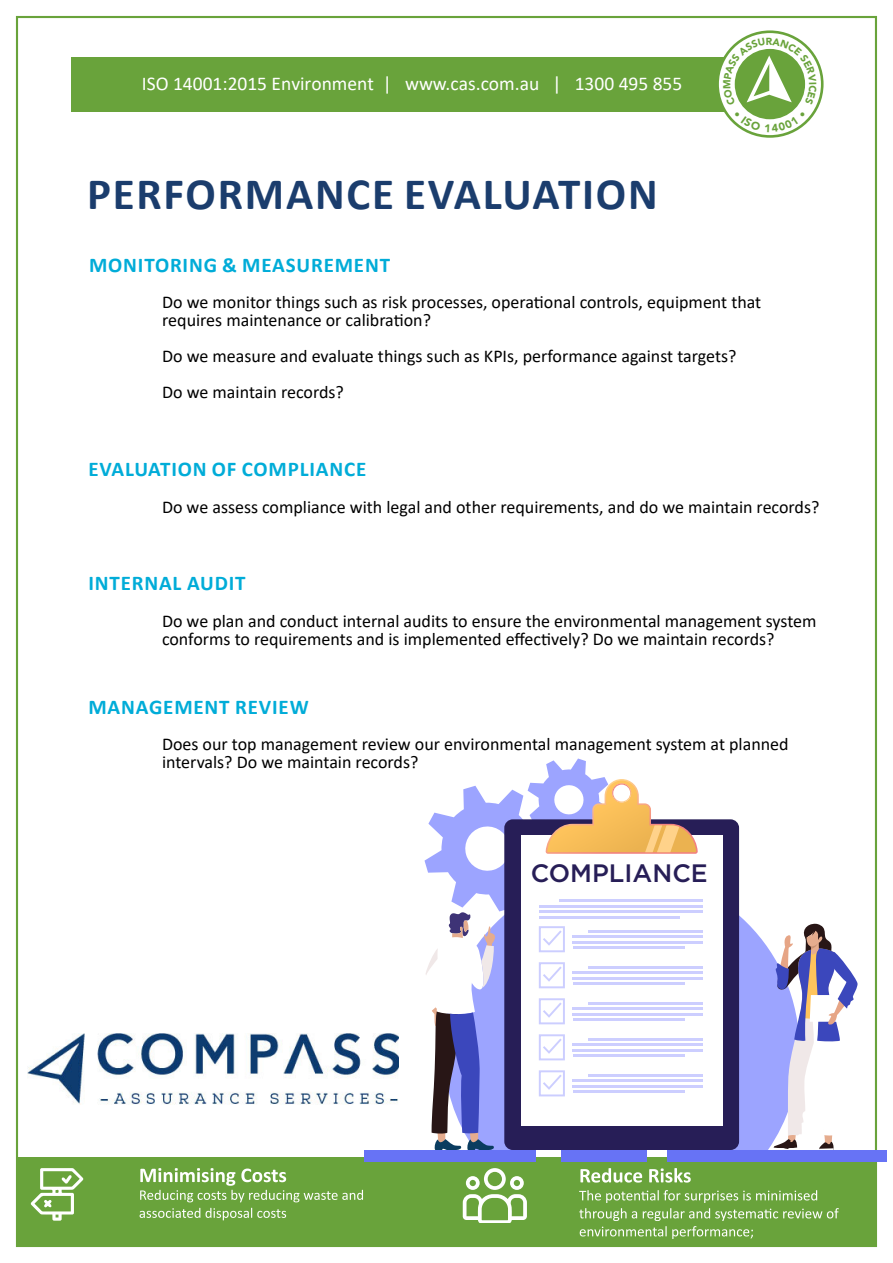
<style>
.page{position:relative;width:893px;height:1263px;background:#fff}
.page>*{position:absolute;margin:0;border:0;box-sizing:border-box;transform-origin:0 0}
.t1{font:700 45px "Calibri";letter-spacing:.04em;color:#1b3d6d}
.t2{font:500 25.2px "Gotham";color:#271e57}
.t3{font:700 21px "Calibri";letter-spacing:.04em;color:#00acd8}
.t4{font:19.5px "Calibri";color:#fff}
.t5{font:18px/18px "Calibri";color:#000}
.t6{font:900 10.2px "Avenir LT Std";color:#69a33b}
</style>
<div class="page">
<div style="left:17px;top:1158px;width:859px;height:89px;background:#69a33b"></div>
<div style="left:71px;top:57px;width:666px;height:54px;background:#69a33b"></div>
<svg style="left:718px;top:32px;width:104px;height:104px"></svg>
<div style="left:716px;top:30px;width:107px;height:108px;border:3px solid #69a33b;border-radius:50%"></div>
<img style="left:27px;top:1034px;width:371px;height:71px">
<svg style="left:733px;top:871px;width:41px;height:279px;fill:#9ca4ff"></svg>
<div style="left:504px;top:819px;width:235px;height:331px;background:#271e57;border-radius:9px"></div>
<div style="left:521px;top:836px;width:201px;height:290px;background:#fff"></div>
<hr style="left:559px;top:900px;width:144px;height:2px;background:#ccceff">
<svg style="left:774px;top:923px;width:84px;height:227px"></svg>
<hr style="left:540px;top:905px;width:163px;height:2px;background:#ccceff">
<hr style="left:540px;top:911px;width:163px;height:2px;background:#ccceff">
<hr style="left:588px;top:930px;width:115px;height:2px;background:#ccceff">
<hr style="left:572px;top:936px;width:131px;height:2px;background:#ccceff">
<hr style="left:572px;top:941px;width:131px;height:2px;background:#ccceff">
<svg style="left:424px;top:758px;width:274px;height:393px"></svg>
<hr style="left:588px;top:966px;width:115px;height:2px;background:#ccceff">
<hr style="left:588px;top:1002px;width:115px;height:2px;background:#ccceff">
<hr style="left:588px;top:1038px;width:115px;height:2px;background:#ccceff">
<hr style="left:588px;top:1074px;width:115px;height:2px;background:#ccceff">
<hr style="left:572px;top:972px;width:131px;height:2px;background:#ccceff">
<hr style="left:572px;top:1008px;width:131px;height:2px;background:#ccceff">
<hr style="left:572px;top:1044px;width:131px;height:2px;background:#ccceff">
<hr style="left:572px;top:1080px;width:131px;height:2px;background:#ccceff">
<hr style="left:572px;top:977px;width:131px;height:2px;background:#ccceff">
<hr style="left:572px;top:1013px;width:131px;height:2px;background:#ccceff">
<hr style="left:572px;top:1049px;width:131px;height:2px;background:#ccceff">
<hr style="left:572px;top:1085px;width:131px;height:2px;background:#ccceff">
<hr style="left:572px;top:983px;width:112px;height:2px;background:#ccceff">
<hr style="left:572px;top:1019px;width:112px;height:2px;background:#ccceff">
<hr style="left:572px;top:1055px;width:112px;height:2px;background:#ccceff">
<hr style="left:572px;top:1091px;width:112px;height:2px;background:#ccceff">
<div style="left:668px;top:1150px;width:219px;height:11px;background:#6773f5"></div>
<div style="left:364px;top:1150px;width:172px;height:11px;background:#6773f5"></div>
<div style="left:561px;top:1150px;width:85px;height:11px;background:#6773f5"></div>
<svg style="left:30px;top:1168px;width:54px;height:53px"></svg>
<svg style="left:463px;top:1168px;width:64px;height:54px"></svg>
<svg style="left:140px;top:1208px;width:146px;height:12px"></svg>
<svg style="left:140px;top:1168px;width:223px;height:34px"></svg>
<svg style="left:580px;top:1168px;width:111px;height:14px"></svg>
<svg style="left:579px;top:1190px;width:260px;height:49px"></svg>
<svg style="left:723px;top:37px;width:94px;height:95px"></svg>
<p class="t4" style="left:142px;top:70px;width:542px">ISO 14001:2015 Environment | www.cas.com.au | 1300 495 855</p>
<h1 class="t1" style="left:87px;top:162px;width:572px">PERFORMANCE EVALUATION</h1>
<p class="t6" style="left:721px;top:89px;width:11px;rotate:-90deg">M</p>
<p class="t3" style="left:89px;top:250px;width:302px">MONITORING &amp; MEASUREMENT</p>
<p class="t5" style="left:162px;top:293px;width:601px">Do we monitor things such as risk processes, operational controls, equipment that requires maintenance or calibration?</p>
<p class="t5" style="left:162px;top:338px;width:576px;line-height:36px">Do we measure and evaluate things such as KPIs, performance against targets?<br>Do we maintain records?</p>
<p class="t3" style="left:88px;top:454px;width:279px">EVALUATION OF COMPLIANCE</p>
<p class="t5" style="left:162px;top:497px;width:659px">Do we assess compliance with legal and other requirements, and do we maintain records?</p>
<p class="t3" style="left:88px;top:568px;width:159px">INTERNAL AUDIT</p>
<p class="t5" style="left:162px;top:612px;width:656px">Do we plan and conduct internal audits to ensure the environmental management system conforms to requirements and is implemented effectively? Do we maintain records?</p>
<p class="t3" style="left:88px;top:692px;width:222px">MANAGEMENT REVIEW</p>
<p class="t5" style="left:162px;top:735px;width:628px">Does our top management review our environmental management system at planned intervals? Do we maintain records?</p>
<h2 class="t2" style="left:531px;top:857px;width:179px">COMPLIANCE</h2>
</div>
